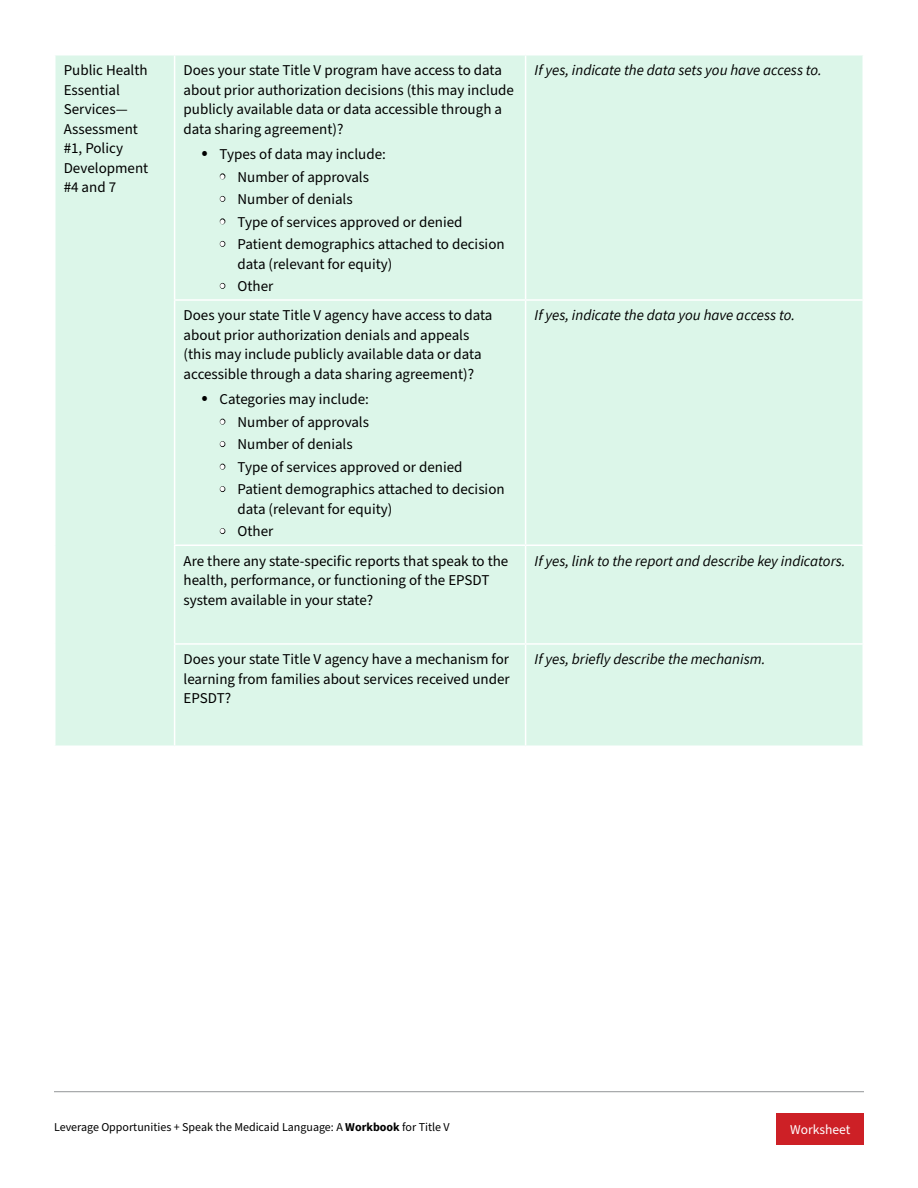
<style>
.page{position:relative;width:918px;height:1188px;background:#fff}
.page>*{position:absolute;margin:0;border:0;box-sizing:border-box;transform-origin:0 0}
.Question_text{font:15px/19.5px "Source Sans Pro";color:#000}
.Question_text-2{font:italic 15px "Source Sans Pro";color:#000}
.t1{font:13.5px "Source Sans Pro";color:#fff}
.t2{font:12px "Source Sans Pro";color:#000}
.s1{font-size:21px}
.s2{font-size:19.5px}
.s3{font-weight:700}
</style>
<div class="page">
<hr style="left:54px;top:1091px;width:810px;height:1px;background:#939598">
<div style="left:56px;top:56px;width:806px;height:690px;background:#dcf6e9"></div>
<hr style="left:174px;top:56px;width:1px;height:243px;background:#fff">
<hr style="left:525px;top:56px;width:1px;height:243px;background:#fff">
<hr style="left:174px;top:299px;width:352px;height:2px;background:#fff">
<hr style="left:174px;top:301px;width:1px;height:243px;background:#fff">
<hr style="left:526px;top:299px;width:338px;height:2px;background:#fff">
<hr style="left:525px;top:301px;width:1px;height:243px;background:#fff">
<hr style="left:174px;top:544px;width:352px;height:2px;background:#fff">
<hr style="left:174px;top:546px;width:1px;height:97px;background:#fff">
<hr style="left:526px;top:544px;width:338px;height:2px;background:#fff">
<hr style="left:525px;top:546px;width:1px;height:97px;background:#fff">
<hr style="left:174px;top:643px;width:352px;height:2px;background:#fff">
<hr style="left:174px;top:645px;width:1px;height:101px;background:#fff">
<hr style="left:526px;top:643px;width:338px;height:2px;background:#fff">
<hr style="left:525px;top:645px;width:1px;height:101px;background:#fff">
<div style="left:777px;top:1114px;width:87px;height:31px;background:#cd2026"></div>
<p class="Question_text" style="left:64px;top:61px;width:86px">Public Health<br>Essential<br>Services—<br>Assessment #1, Policy<br>Development #4 and 7</p>
<p class="Question_text" style="left:184px;top:61px;width:332px">Does your state Title V program have access to data about prior authorization decisions (this may include publicly available data or data accessible through a data sharing agreement)?</p>
<p class="Question_text" style="left:202px;top:145px;width:186px"><span class="s1">•</span> Types of data may include:</p>
<p class="Question_text" style="left:220px;top:167px;width:151px"><span class="s2">•</span> Number of approvals</p>
<p class="Question_text" style="left:220px;top:190px;width:135px"><span class="s2">•</span> Number of denials</p>
<p class="Question_text" style="left:220px;top:212px;width:244px"><span class="s2">•</span> Type of services approved or denied</p>
<p class="Question_text" style="left:238px;top:235px;width:269px;text-indent:-18px"><span class="s2">•</span> Patient demographics attached to decision data (relevant for equity)</p>
<p class="Question_text" style="left:220px;top:277px;width:55px"><span class="s2">•</span> Other</p>
<p class="Question_text" style="left:184px;top:306px;width:310px">Does your state Title V agency have access to data about prior authorization denials and appeals (this may include publicly available data or data accessible through a data sharing agreement)?</p>
<p class="Question_text" style="left:202px;top:390px;width:169px"><span class="s1">•</span> Categories may include:</p>
<p class="Question_text" style="left:220px;top:413px;width:151px"><span class="s2">•</span> Number of approvals</p>
<p class="Question_text" style="left:220px;top:435px;width:135px"><span class="s2">•</span> Number of denials</p>
<p class="Question_text" style="left:220px;top:458px;width:244px"><span class="s2">•</span> Type of services approved or denied</p>
<p class="Question_text" style="left:238px;top:480px;width:269px;text-indent:-18px"><span class="s2">•</span> Patient demographics attached to decision data (relevant for equity)</p>
<p class="Question_text" style="left:220px;top:522px;width:55px"><span class="s2">•</span> Other</p>
<p class="Question_text-2" style="left:535px;top:60px;width:289px">If yes, indicate the data sets you have access to.</p>
<p class="Question_text-2" style="left:535px;top:306px;width:262px">If yes, indicate the data you have access to.</p>
<p class="Question_text" style="left:184px;top:551px;width:326px">Are there any state-specific reports that speak to the health, performance, or functioning of the EPSDT system available in your state?</p>
<p class="Question_text-2" style="left:535px;top:551px;width:312px">If yes, link to the report and describe key indicators.</p>
<p class="Question_text" style="left:184px;top:650px;width:328px;text-align:justify">Does your state Title V agency have a mechanism for learning from families about services received under EPSDT?</p>
<p class="Question_text-2" style="left:535px;top:650px;width:232px">If yes, briefly describe the mechanism.</p>
<p class="t2" style="left:54px;top:1119px;width:397px">Leverage Opportunities + Speak the Medicaid Language: A <span class="s3">Workbook</span> for Title V</p>
<p class="t1" style="left:790px;top:1121px;width:62px">Worksheet</p>
</div>
